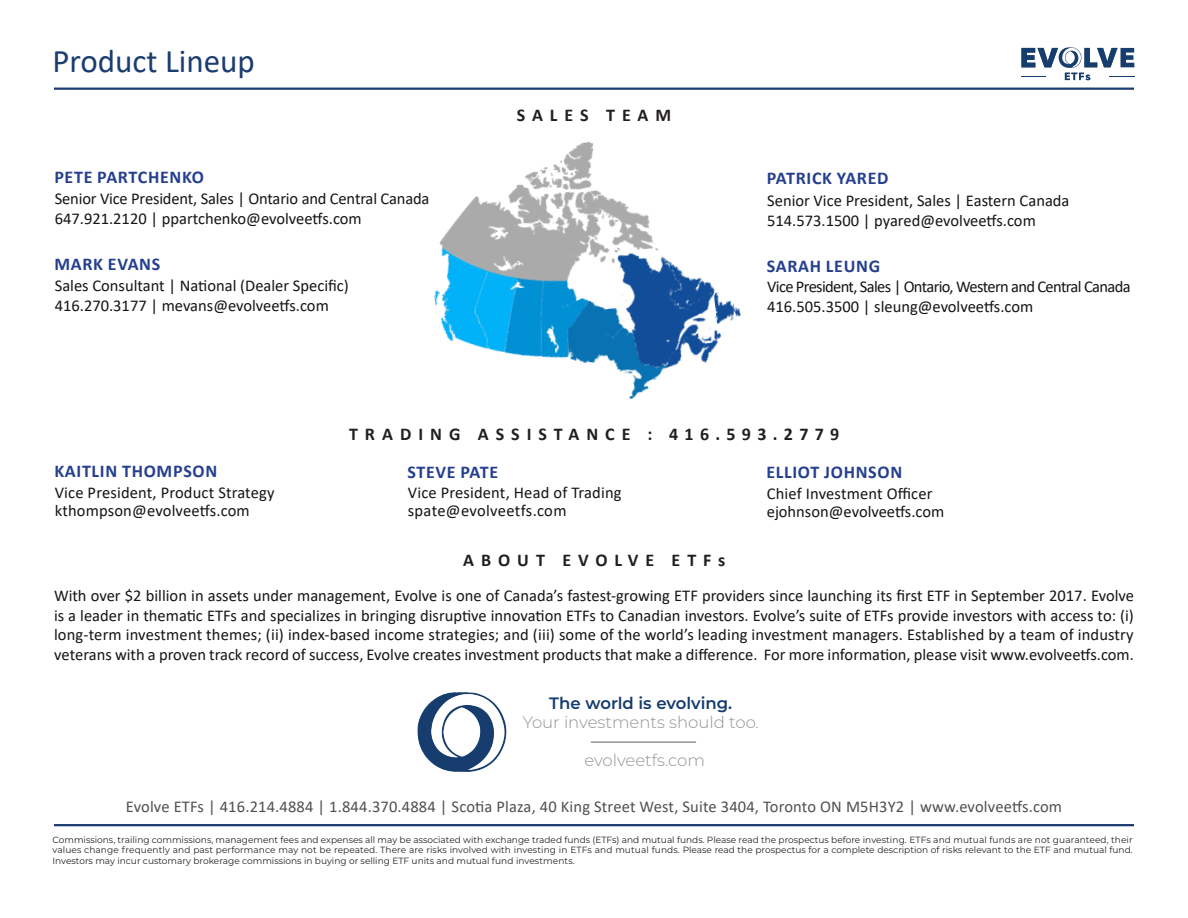
<style>
.page{position:relative;width:1188px;height:918px;background:#fff}
.page>*{position:absolute;margin:0;border:0;box-sizing:border-box;transform-origin:0 0}
.t1{font:33px "Calibri";color:#1a3c71}
.t2{font:700 18px "Calibri";letter-spacing:.04em;color:#253f8e}
.t3{font:700 18px "Calibri";letter-spacing:.39em;color:#231f20}
.t4{font:16.5px/19.8px "Calibri";color:#161516;text-align:justify}
.t5{font:16.5px "Calibri";letter-spacing:.01em;color:#4f5151}
.t6{font:16.5px "Calibri";letter-spacing:-.04em;color:#161516}
.t7{font:300 16.5px "Montserrat";color:#939393}
.t8{font:600 16.5px "Montserrat";color:#153c6e}
.t9{font:9px/10.5px "Montserrat";color:#231f20;text-align:justify}
</style>
<div class="page">
<hr style="left:54px;top:824px;width:1080px;height:2px;background:#1a3c71">
<hr style="left:54px;top:88px;width:1080px;height:2px;background:#1a3c71">
<img style="left:434px;top:142px;width:307px;height:257px">
<img style="left:417px;top:692px;width:90px;height:80px">
<hr style="left:591px;top:741px;width:105px;height:2px;background:#939393">
<svg style="left:1022px;top:47px;width:112px;height:33px"></svg>
<p class="t1" style="left:52px;top:38px;width:204px">Product Lineup</p>
<p class="t3" style="left:517px;top:102px;width:156px">SALES TEAM</p>
<p class="t2" style="left:54px;top:165px;width:151px">PETE PARTCHENKO</p>
<p class="t2" style="left:767px;top:165px;width:123px">PATRICK YARED</p>
<p class="t4" style="left:55px;top:189px;width:376px">Senior Vice President, Sales | Ontario and Central Canada</p>
<p class="t4" style="left:55px;top:208px;width:309px">647.921.2120 | ppartchenko@evolveetfs.com</p>
<p class="t4" style="left:767px;top:191px;width:304px">Senior Vice President, Sales | Eastern Canada</p>
<p class="t4" style="left:767px;top:210px;width:270px">514.573.1500 | pyared@evolveetfs.com</p>
<p class="t2" style="left:54px;top:251px;width:108px">MARK EVANS</p>
<p class="t2" style="left:767px;top:253px;width:115px">SARAH LEUNG</p>
<p class="t4" style="left:55px;top:275px;width:296px">Sales Consultant | National (Dealer Specific)</p>
<p class="t4" style="left:55px;top:295px;width:276px">416.270.3177 | mevans@evolveetfs.com</p>
<p class="t6" style="left:767px;top:276px;width:365px">Vice President, Sales | Ontario, Western and Central Canada</p>
<p class="t4" style="left:767px;top:296px;width:268px">416.505.3500 | sleung@evolveetfs.com</p>
<p class="t2" style="left:54px;top:459px;width:164px">KAITLIN THOMPSON</p>
<p class="t4" style="left:55px;top:483px;width:221px">Vice President, Product Strategy</p>
<p class="t4" style="left:55px;top:501px;width:197px">kthompson@evolveetfs.com</p>
<p class="t3" style="left:349px;top:421px;width:492px">TRADING ASSISTANCE : 416.593.2779</p>
<p class="t2" style="left:407px;top:459px;width:92px">STEVE PATE</p>
<p class="t4" style="left:408px;top:482px;width:215px">Vice President, Head of Trading</p>
<p class="t4" style="left:408px;top:500px;width:160px">spate@evolveetfs.com</p>
<p class="t3" style="left:463px;top:547px;width:264px">ABOUT EVOLVE ETFs</p>
<p class="t2" style="left:766px;top:459px;width:137px">ELLIOT JOHNSON</p>
<p class="t4" style="left:767px;top:483px;width:167px">Chief Investment Officer</p>
<p class="t4" style="left:767px;top:501px;width:179px">ejohnson@evolveetfs.com</p>
<p class="t4" style="left:54px;top:585px;width:1082px">With over $2 billion in assets under management, Evolve is one of Canada’s fastest-growing ETF providers since launching its first ETF in September 2017. Evolve is a leader in thematic ETFs and specializes in bringing disruptive innovation ETFs to Canadian investors. Evolve’s suite of ETFs provide investors with access to: (i) long-term investment themes; (ii) index-based income strategies; and (iii) some of the world’s leading investment managers. Established by a team of industry veterans with a proven track record of success, Evolve creates investment products that make a difference. For more information, please visit www.evolveetfs.com.</p>
<p class="t8" style="left:549px;top:691px;width:184px">The world is evolving.</p>
<p class="t7" style="left:523px;top:711px;width:238px">Your investments should too.</p>
<p class="t7" style="left:584px;top:749px;width:122px">evolveetfs.com</p>
<p class="t5" style="left:126px;top:795px;width:938px">Evolve ETFs | 416.214.4884 | 1.844.370.4884 | Scotia Plaza, 40 King Street West, Suite 3404, Toronto ON M5H3Y2 | www.evolveetfs.com</p>
<p class="t9" style="left:53px;top:834px;width:1082px">Commissions, trailing commissions, management fees and expenses all may be associated with exchange traded funds (ETFs) and mutual funds. Please read the prospectus before investing. ETFs and mutual funds are not guaranteed, their values change frequently and past performance may not be repeated. There are risks involved with investing in ETFs and mutual funds. Please read the prospectus for a complete description of risks relevant to the ETF and mutual fund.<br>Investors may incur customary brokerage commissions in buying or selling ETF units and mutual fund investments.</p>
</div>
